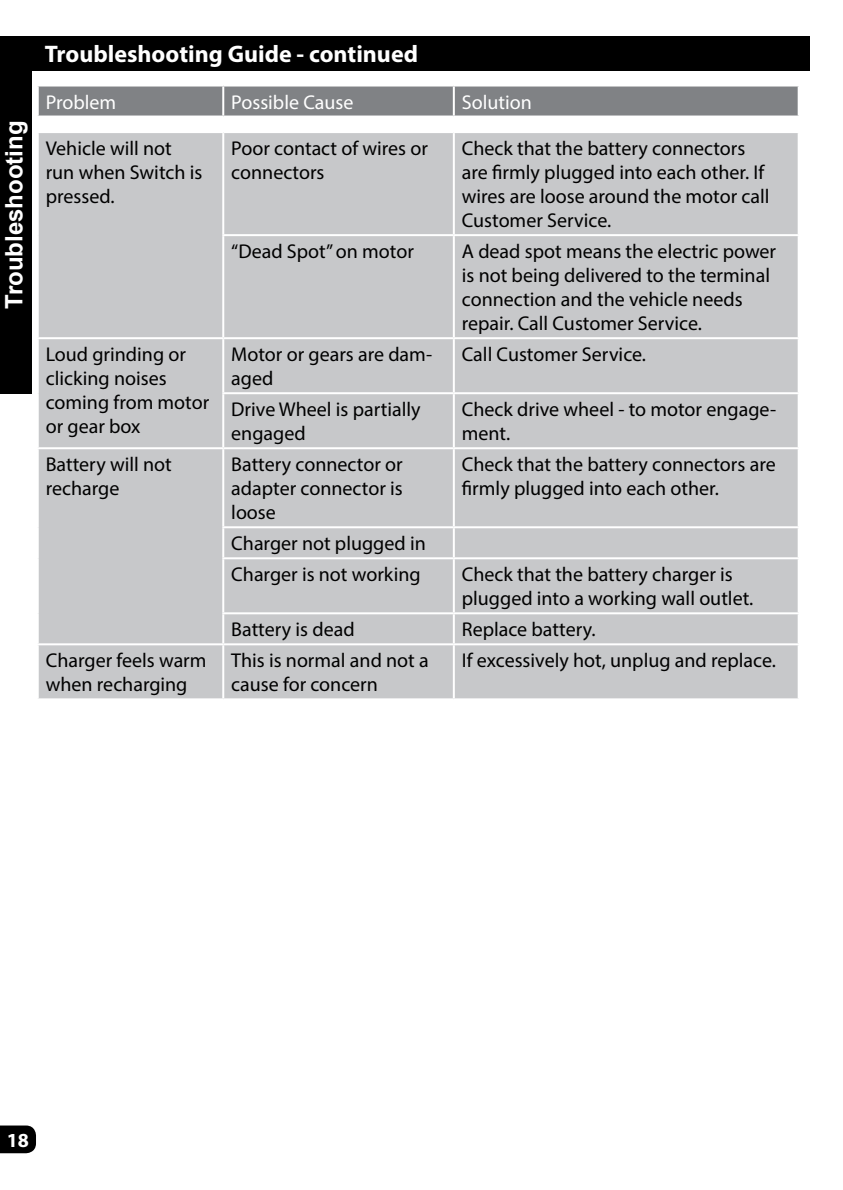
<style>
.page{position:relative;width:843px;height:1190px;background:#fff}
.page>*{position:absolute;margin:0;border:0;box-sizing:border-box;transform-origin:0 0}
.t1{font:700 24px "Myriad Pro";color:#fff}
.t2{font:700 24px "Arial";color:#fff}
.t3{font:20px/24px "Myriad Pro";color:#000}
.t4{font:20px "Myriad Pro";color:#fff}
.t5{font:700 20px "Myriad Pro";color:#fff}
</style>
<div class="page">
<div style="left:0;top:36px;width:32px;height:357px;background:#000"></div>
<svg style="left:0;top:1125px;width:36px;height:28px"></svg>
<div style="left:37px;top:36px;width:772px;height:34px;background:#000"></div>
<div style="left:39px;top:133px;width:758px;height:565px;background:#c7c8ca"></div>
<hr style="left:222px;top:133px;width:2px;height:101px;background:#fff">
<hr style="left:453px;top:133px;width:2px;height:101px;background:#fff">
<hr style="left:222px;top:234px;width:232px;height:2px;background:#fff">
<hr style="left:222px;top:236px;width:2px;height:101px;background:#fff">
<hr style="left:454px;top:234px;width:345px;height:2px;background:#fff">
<hr style="left:453px;top:236px;width:2px;height:101px;background:#fff">
<hr style="left:37px;top:337px;width:186px;height:2px;background:#fff">
<hr style="left:223px;top:337px;width:231px;height:2px;background:#fff">
<hr style="left:222px;top:339px;width:2px;height:53px;background:#fff">
<hr style="left:454px;top:337px;width:345px;height:2px;background:#fff">
<hr style="left:453px;top:339px;width:2px;height:53px;background:#fff">
<hr style="left:222px;top:394px;width:2px;height:53px;background:#fff">
<hr style="left:453px;top:394px;width:2px;height:53px;background:#fff">
<hr style="left:37px;top:447px;width:186px;height:2px;background:#fff">
<hr style="left:222px;top:392px;width:232px;height:2px;background:#fff">
<hr style="left:454px;top:392px;width:345px;height:2px;background:#fff">
<hr style="left:223px;top:447px;width:231px;height:2px;background:#fff">
<hr style="left:222px;top:449px;width:2px;height:77px;background:#fff">
<hr style="left:454px;top:447px;width:345px;height:2px;background:#fff">
<hr style="left:453px;top:449px;width:2px;height:77px;background:#fff">
<hr style="left:222px;top:526px;width:232px;height:2px;background:#fff">
<hr style="left:222px;top:528px;width:2px;height:29px;background:#fff">
<hr style="left:454px;top:526px;width:345px;height:2px;background:#fff">
<hr style="left:453px;top:528px;width:2px;height:29px;background:#fff">
<hr style="left:222px;top:557px;width:232px;height:2px;background:#fff">
<hr style="left:222px;top:559px;width:2px;height:53px;background:#fff">
<hr style="left:454px;top:557px;width:345px;height:2px;background:#fff">
<hr style="left:453px;top:559px;width:2px;height:53px;background:#fff">
<hr style="left:222px;top:614px;width:2px;height:29px;background:#fff">
<hr style="left:453px;top:614px;width:2px;height:29px;background:#fff">
<hr style="left:222px;top:612px;width:232px;height:2px;background:#fff">
<hr style="left:454px;top:612px;width:345px;height:2px;background:#fff">
<hr style="left:37px;top:643px;width:186px;height:2px;background:#fff">
<hr style="left:223px;top:643px;width:231px;height:2px;background:#fff">
<hr style="left:222px;top:645px;width:2px;height:53px;background:#fff">
<hr style="left:454px;top:643px;width:345px;height:2px;background:#fff">
<hr style="left:453px;top:645px;width:2px;height:53px;background:#fff">
<div style="left:39px;top:86px;width:758px;height:29px;background:#808285"></div>
<hr style="left:222px;top:86px;width:2px;height:29px;background:#fff">
<hr style="left:453px;top:86px;width:2px;height:29px;background:#fff">
<p class="t2" style="left:-2px;top:309px;width:190px;rotate:-90deg">Troubleshooting</p>
<p class="t1" style="left:45px;top:38px;width:374px">Troubleshooting Guide - continued</p>
<p class="t4" style="left:46px;top:89px;width:72px">Problem</p>
<p class="t4" style="left:231px;top:89px;width:124px">Possible Cause</p>
<p class="t4" style="left:462px;top:89px;width:72px">Solution</p>
<p class="t3" style="left:46px;top:136px;width:158px">Vehicle will not run when Switch is pressed.</p>
<p class="t3" style="left:231px;top:136px;width:198px">Poor contact of wires or connectors</p>
<p class="t3" style="left:462px;top:136px;width:309px">Check that the battery connectors are firmly plugged into each other. If wires are loose around the motor call<br>Customer Service.</p>
<p class="t3" style="left:231px;top:239px;width:184px">“Dead Spot” on motor</p>
<p class="t3" style="left:462px;top:239px;width:316px">A dead spot means the electric power is not being delivered to the terminal connection and the vehicle needs repair. Call Customer Service.</p>
<p class="t3" style="left:46px;top:342px;width:165px">Loud grinding or clicking noises coming from motor or gear box</p>
<p class="t3" style="left:231px;top:342px;width:202px">Motor or gears are dam&shy;aged</p>
<p class="t3" style="left:462px;top:342px;width:186px">Call Customer Service.</p>
<p class="t3" style="left:231px;top:397px;width:191px">Drive Wheel is partially engaged</p>
<p class="t3" style="left:462px;top:397px;width:316px">Check drive wheel - to motor engage&shy;ment.</p>
<p class="t3" style="left:46px;top:452px;width:128px">Battery will not recharge</p>
<p class="t3" style="left:231px;top:452px;width:173px;text-align:justify">Battery connector or adapter connector is loose</p>
<p class="t3" style="left:462px;top:452px;width:315px">Check that the battery connectors are firmly plugged into each other.</p>
<p class="t3" style="left:231px;top:528px;width:196px;line-height:31px">Charger not plugged in<br>Charger is not working</p>
<p class="t3" style="left:462px;top:562px;width:293px">Check that the battery charger is plugged into a working wall outlet.</p>
<p class="t3" style="left:231px;top:617px;width:125px">Battery is dead</p>
<p class="t3" style="left:462px;top:617px;width:135px">Replace battery.</p>
<p class="t3" style="left:46px;top:648px;width:162px">Charger feels warm when recharging</p>
<p class="t3" style="left:231px;top:648px;width:199px">This is normal and not a cause for concern</p>
<p class="t3" style="left:462px;top:648px;width:315px">If excessively hot, unplug and replace.</p>
<p class="t5" style="left:7px;top:1127px;width:24px">18</p>
</div>
